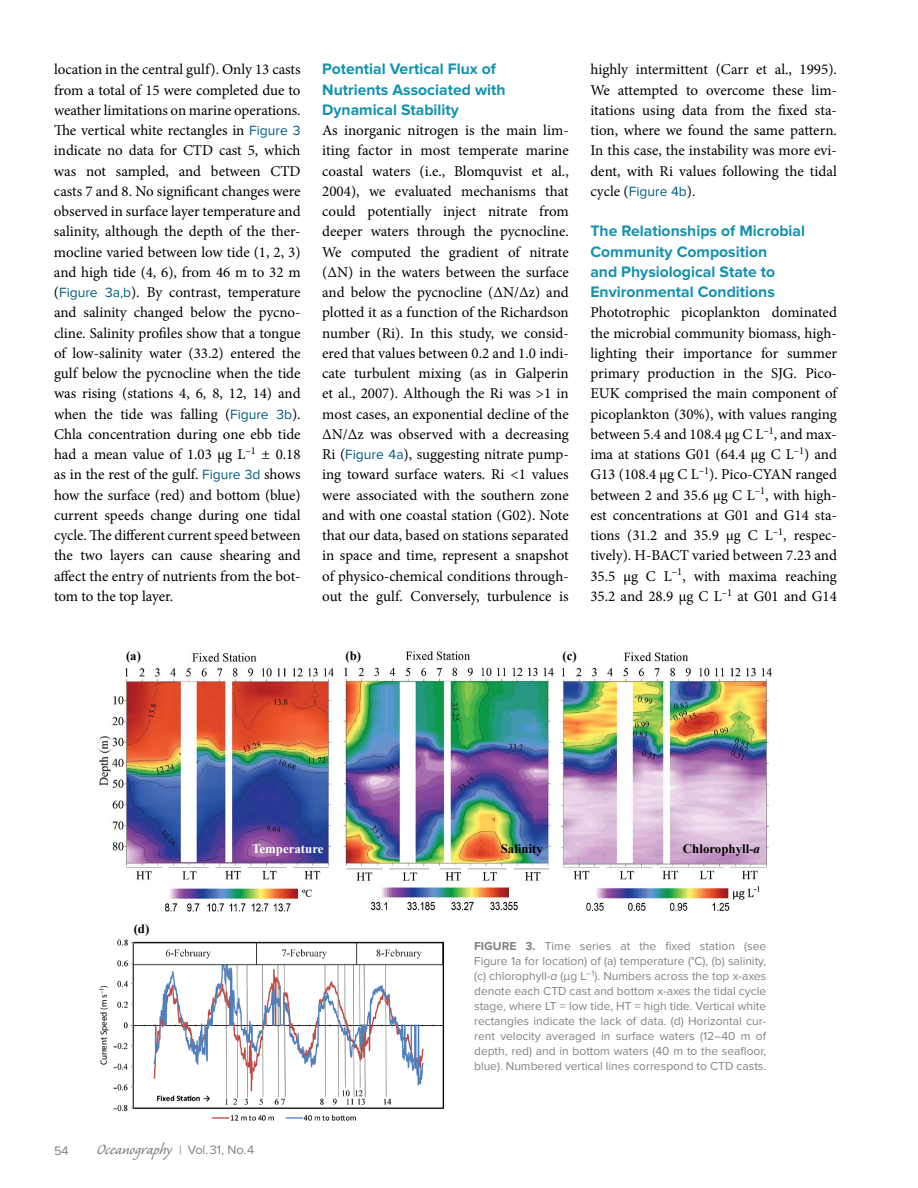
<style>
.page{position:relative;width:918px;height:1188px;background:#fff}
.page>*{position:absolute;margin:0;border:0;box-sizing:border-box;transform-origin:0 0}
.t1{font:18.75px "Caliban Std";color:#808285}
.t2{font:700 15.75px/20.2px "Proxima Nova";color:#1292af}
.t3{font:15px/20.2px "Minion Pro";color:#000;text-align:justify}
.t4{font:700 12.9px "Times New Roman";color:#000}
.t5{font:700 12.9px "Times New Roman";color:#fff}
.t6{font:12.75px "Proxima Nova";color:#808285}
.t7{font:12px/15px "Proxima Nova";color:#808285;text-align:justify}
.t8{font:9px "Myriad Pro";color:#000}
.s1{font-family:"Proxima Nova";font-size:13.8px;color:#005c83}
.s2{font-style:italic}
.s3{font-family:"Proxima Nova";font-size:12.75px}
.s4{font-weight:700}
</style>
<div class="page">
<img style="left:99px;top:651px;width:673px;height:261px">
<img style="left:113px;top:939px;width:332px;height:182px">
<p class="t3" style="left:54px;top:59px;width:248px">location in the central gulf). Only 13 casts from a total of 15 were completed due to weather limitations on marine operations.<br>The vertical white rectangles in <span class="s1">Figure 3 </span>indicate no data for CTD cast 5, which was not sampled, and between CTD casts 7 and 8. No significant changes were observed in surface layer temperature and salinity, although the depth of the ther&shy;mocline varied between low tide (1, 2, 3) and high tide (4, 6), from 46 m to 32 m (<span class="s1">Figure 3a,b</span>). By contrast, temperature and salinity changed below the pycno&shy;cline. Salinity profiles show that a tongue of low-salinity water (33.2) entered the gulf below the pycnocline when the tide was rising (stations 4, 6, 8, 12, 14) and when the tide was falling (<span class="s1">Figure 3b</span>).<br>Chla concentration during one ebb tide had a mean value of 1.03 μg L<sup>–1</sup> ± 0.18 as in the rest of the gulf. <span class="s1">Figure 3d</span> shows how the surface (red) and bottom (blue) current speeds change during one tidal cycle. The different current speed between the two layers can cause shearing and affect the entry of nutrients from the bot&shy;tom to the top layer.</p>
<p class="t2" style="left:322px;top:59px;width:185px">Potential Vertical Flux of<br>Nutrients Associated with<br>Dynamical Stability</p>
<p class="t3" style="left:322px;top:120px;width:248px">As inorganic nitrogen is the main lim&shy;iting factor in most temperate marine coastal waters (i.e., Blomquvist et al., 2004), we evaluated mechanisms that could potentially inject nitrate from deeper waters through the pycnocline.<br>We computed the gradient of nitrate (∆N) in the waters between the surface and below the pycnocline (∆N/∆z) and plotted it as a function of the Richardson number (Ri). In this study, we consid&shy;ered that values between 0.2 and 1.0 indi&shy;cate turbulent mixing (as in Galperin et al., 2007). Although the Ri was &gt;1 in most cases, an exponential decline of the ∆N/∆z was observed with a decreasing Ri (<span class="s1">Figure 4a</span>), suggesting nitrate pump&shy;ing toward surface waters. Ri &lt;1 values were associated with the southern zone and with one coastal station (G02). Note that our data, based on stations separated in space and time, represent a snapshot of physico-chemical conditions through&shy;out the gulf. Conversely, turbulence is</p>
<p class="t3" style="left:590px;top:59px;width:248px">highly intermittent (Carr et al., 1995).<br>We attempted to overcome these lim&shy;itations using data from the fixed sta&shy;tion, where we found the same pattern.<br>In this case, the instability was more evi&shy;dent, with Ri values following the tidal cycle (<span class="s1">Figure 4b</span>).</p>
<p class="t2" style="left:590px;top:221px;width:216px">The Relationships of Microbial<br>Community Composition<br>and Physiological State to<br>Environmental Conditions</p>
<p class="t3" style="left:590px;top:302px;width:248px">Phototrophic picoplankton dominated the microbial community biomass, high&shy;lighting their importance for summer primary production in the SJG. Pico-EUK comprised the main component of picoplankton (30%), with values ranging between 5.4 and 108.4 µg C L<sup>–1</sup>, and max&shy;ima at stations G01 (64.4 µg C L<sup>–1</sup>) and G13 (108.4 µg C L<sup>–1</sup>). Pico-CYAN ranged between 2 and 35.6 µg C L<sup>–1</sup>, with high&shy;est concentrations at G01 and G14 sta&shy;tions (31.2 and 35.9 µg C L<sup>–1</sup>, respec&shy;tively). H-BACT varied between 7.23 and 35.5 µg C L<sup>–1</sup>, with maxima reaching 35.2 and 28.9 µg C L<sup>–1</sup> at G01 and G14</p>
<p class="t4" style="left:126px;top:647px;width:17px">(a)</p>
<p class="t4" style="left:345px;top:647px;width:17px">(b)</p>
<p class="t4" style="left:562px;top:647px;width:16px">(c)</p>
<p class="t4" style="left:134px;top:920px;width:17px">(d)</p>
<p class="t5" style="left:252px;top:840px;width:73px">Temperature</p>
<p class="t4" style="left:501px;top:840px;width:44px">Salinity</p>
<p class="t4" style="left:683px;top:840px;width:79px">Chlorophyll-<span class="s2">a</span></p>
<p class="t8" style="left:98px;top:1065px;width:82px;rotate:-90deg">Current Speed (m s<sup>–1</sup>)</p>
<p class="t6" style="left:54px;top:1143px;width:16px">54</p>
<p class="t1" style="left:97px;top:1140px;width:159px">Oceanography <span class="s3">| Vol.31, No.4</span></p>
<p class="t7" style="left:474px;top:939px;width:294px"><span class="s4">FIGURE 3.</span> Time series at the fixed station (see Figure 1a for location) of (a) temperature (°C), (b) salinity, (c) chlorophyll-<span class="s2">a</span> (µg L<sup>–1</sup>). Numbers across the top x-axes denote each CTD cast and bottom x-axes the tidal cycle stage, where LT = low tide, HT = high tide. Vertical white rectangles indicate the lack of data. (d) Horizontal cur&shy;rent velocity averaged in surface waters (12–40 m of depth, red) and in bottom waters (40 m to the seafloor, blue). Numbered vertical lines correspond to CTD casts.</p>
</div>
